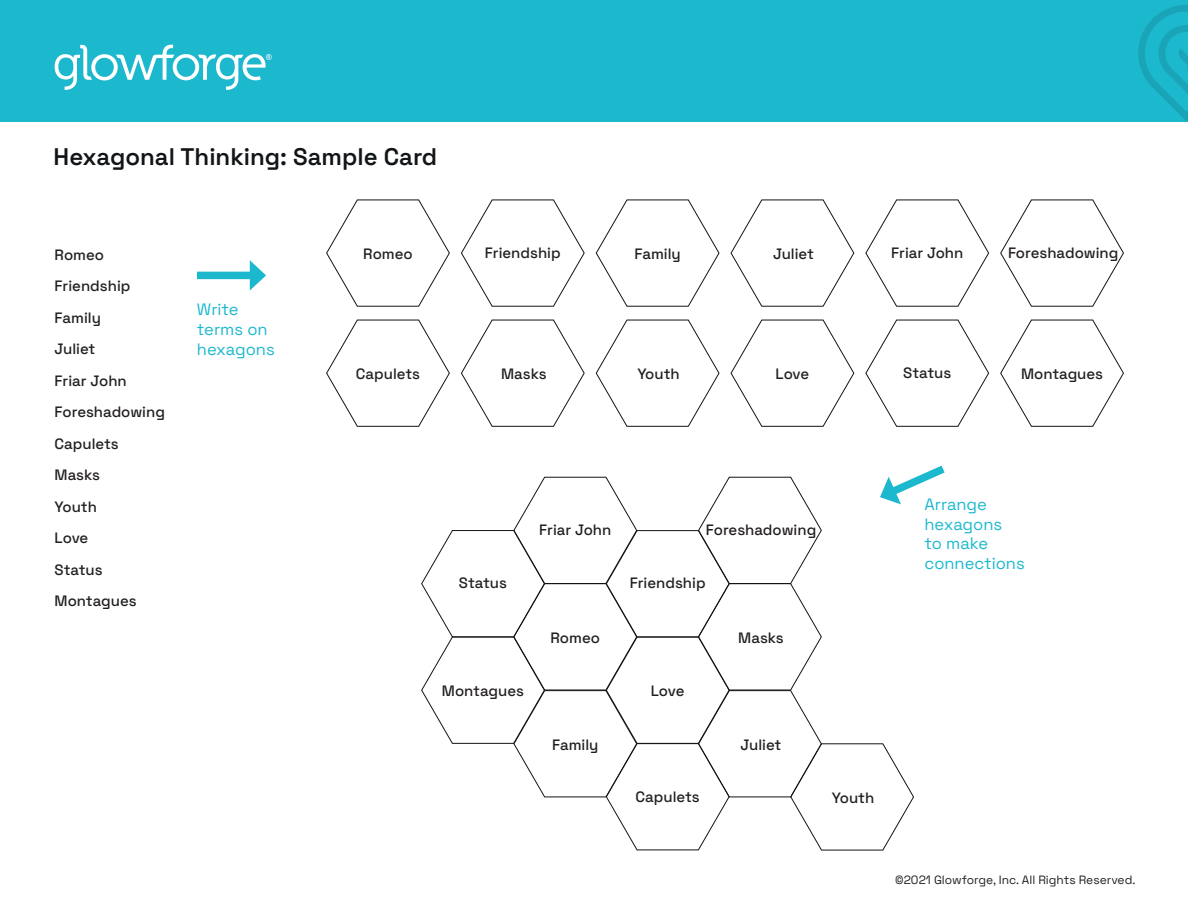
<style>
.page{position:relative;width:1188px;height:918px;background:#fff}
.page>*{position:absolute;margin:0;border:0;box-sizing:border-box;transform-origin:0 0}
.t1{font:600 24px "Space Grotesk";color:#111518}
.t2{font:300 16.5px/19.8px "Space Grotesk";color:#1cb8ce}
.t3{font:300 15px/31.5px "Space Grotesk";color:#231f20}
.t4{font:300 12px "Space Grotesk";color:#231f20}
</style>
<div class="page">
<div style="left:0;top:0;width:1188px;height:122px;background:#1cb8ce"></div>
<svg style="left:55px;top:45px;width:217px;height:45px"></svg>
<svg style="left:1138px;top:5px;width:50px;height:116px"></svg>
<svg style="left:1000px;top:199px;width:124px;height:108px"></svg>
<svg style="left:865px;top:199px;width:125px;height:108px"></svg>
<svg style="left:461px;top:199px;width:124px;height:108px"></svg>
<svg style="left:865px;top:319px;width:125px;height:108px"></svg>
<svg style="left:461px;top:319px;width:124px;height:108px"></svg>
<svg style="left:326px;top:199px;width:124px;height:108px"></svg>
<svg style="left:730px;top:319px;width:125px;height:108px"></svg>
<svg style="left:1000px;top:319px;width:124px;height:108px"></svg>
<svg style="left:730px;top:199px;width:125px;height:108px"></svg>
<svg style="left:595px;top:199px;width:125px;height:108px"></svg>
<svg style="left:326px;top:319px;width:124px;height:108px"></svg>
<svg style="left:595px;top:319px;width:125px;height:108px"></svg>
<div style="left:197px;top:272px;width:59px;height:7px;background:#1cb8ce"></div>
<svg style="left:250px;top:260px;width:16px;height:31px"></svg>
<svg style="left:421px;top:465px;width:524px;height:386px"></svg>
<h1 class="t1" style="left:54px;top:139px;width:385px">Hexagonal Thinking: Sample Card</h1>
<p class="t3" style="left:55px;top:238px;width:112px">Romeo<br>Friendship<br>Family<br>Juliet<br>Friar John<br>Foreshadowing<br>Capulets<br>Masks<br>Youth<br>Love<br>Status<br>Montagues</p>
<p class="t2" style="left:197px;top:299px;width:79px">Write terms on hexagons</p>
<p class="t3" style="left:363px;top:237px;width:51px">Romeo</p>
<p class="t3" style="left:485px;top:236px;width:77px">Friendship</p>
<p class="t3" style="left:891px;top:236px;width:74px">Friar John</p>
<p class="t3" style="left:1008px;top:236px;width:112px">Foreshadowing</p>
<p class="t3" style="left:634px;top:237px;width:48px">Family</p>
<p class="t3" style="left:773px;top:237px;width:42px">Juliet</p>
<p class="t3" style="left:501px;top:358px;width:47px">Masks</p>
<p class="t3" style="left:903px;top:356px;width:50px">Status</p>
<p class="t3" style="left:356px;top:357px;width:66px">Capulets</p>
<p class="t3" style="left:637px;top:357px;width:44px">Youth</p>
<p class="t3" style="left:776px;top:357px;width:35px">Love</p>
<p class="t3" style="left:1021px;top:357px;width:84px">Montagues</p>
<p class="t3" style="left:539px;top:513px;width:74px">Friar John</p>
<p class="t3" style="left:706px;top:513px;width:112px">Foreshadowing</p>
<p class="t3" style="left:459px;top:567px;width:50px">Status</p>
<p class="t3" style="left:630px;top:567px;width:77px">Friendship</p>
<p class="t3" style="left:551px;top:621px;width:51px">Romeo</p>
<p class="t3" style="left:738px;top:621px;width:47px">Masks</p>
<p class="t3" style="left:442px;top:674px;width:84px">Montagues</p>
<p class="t3" style="left:651px;top:674px;width:35px">Love</p>
<p class="t3" style="left:552px;top:728px;width:48px">Family</p>
<p class="t3" style="left:741px;top:728px;width:42px">Juliet</p>
<p class="t3" style="left:636px;top:780px;width:66px">Capulets</p>
<p class="t3" style="left:832px;top:781px;width:44px">Youth</p>
<p class="t2" style="left:924px;top:493px;width:102px">Arrange hexagons<br>to make connections</p>
<p class="t4" style="left:895px;top:871px;width:242px">©2021 Glowforge, Inc. All Rights Reserved.</p>
</div>
